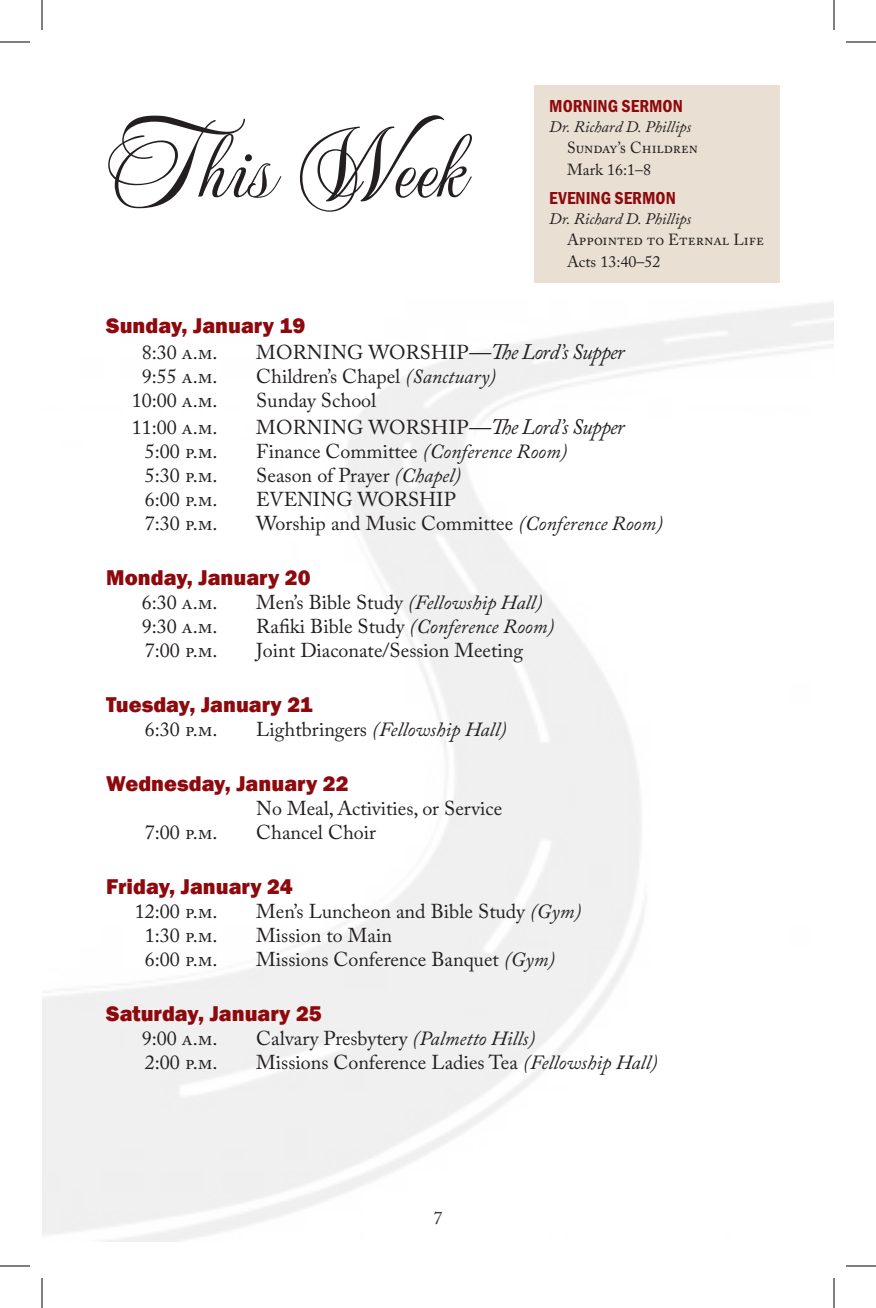
<style>
.page{position:relative;width:876px;height:1308px;background:#fff}
.page>*{position:absolute;margin:0;border:0;box-sizing:border-box;transform-origin:0 0}
.t1{font:96px "Mea Culpa";color:#231f20}
.t2{font:800 22px "Franklin Gothic";color:#8d090d}
.t3{font:italic 22px "Adobe Caslon Pro";letter-spacing:-.03em;color:#231f20}
.t4{font:20px "Adobe Caslon Pro";color:#231f20}
.t5{font:italic 20px "Adobe Caslon Pro";color:#231f20}
.t6{font:18px "Franklin Gothic URW Con Dem";color:#8d090d}
.t7{font:18px "Adobe Caslon Pro";color:#231f20}
.t8{font:16px/21.4px "Adobe Caslon Pro";color:#231f20}
.t9{font:italic 16px "Adobe Caslon Pro";color:#231f20}
.s1{font-style:normal;font-size:20px}
.s2{font-style:italic}
.s3{font-style:normal}
</style>
<div class="page">
<div style="left:535px;top:85px;width:245px;height:197px;background:#e9e0d3"></div>
<hr style="left:0;top:42px;width:30px;height:1px;background:#000">
<hr style="left:846px;top:42px;width:30px;height:1px;background:#000">
<hr style="left:0;top:1266px;width:30px;height:1px;background:#000">
<hr style="left:846px;top:1266px;width:30px;height:1px;background:#000">
<hr style="left:42px;top:0;width:1px;height:30px;background:#000">
<hr style="left:42px;top:1278px;width:1px;height:30px;background:#000">
<hr style="left:834px;top:0;width:1px;height:30px;background:#000">
<hr style="left:834px;top:1278px;width:1px;height:30px;background:#000">
<h1 class="t1" style="left:106px;top:108px;width:359px">This Week</h1>
<p class="t6" style="left:549px;top:94px;width:135px">MORNING SERMON</p>
<p class="t9" style="left:549px;top:117px;width:144px">Dr. Richard D. Phillips</p>
<p class="t8" style="left:567px;top:137px;width:132px">Sunday’s Children<br>Mark 16:1–8</p>
<p class="t6" style="left:549px;top:186px;width:128px">EVENING SERMON</p>
<p class="t9" style="left:549px;top:209px;width:144px">Dr. Richard D. Phillips</p>
<p class="t8" style="left:567px;top:229px;width:198px">Appointed to Eternal Life<br>Acts 13:40–52</p>
<p class="t2" style="left:106px;top:311px;width:200px">Sunday, January 19</p>
<p class="t4" style="left:142px;top:341px;width:77px">8:30 a.m.</p>
<p class="t3" style="left:256px;top:339px;width:370px"><span class="s1">MORNING WORSHIP</span>—The Lord’s Supper</p>
<p class="t4" style="left:142px;top:365px;width:77px">9:55 a.m.</p>
<p class="t4" style="left:256px;top:365px;width:241px">Children’s Chapel <span class="s2">(Sanctuary)</span></p>
<p class="t4" style="left:132px;top:389px;width:87px">10:00 a.m.</p>
<p class="t4" style="left:256px;top:389px;width:122px">Sunday School</p>
<p class="t4" style="left:132px;top:415px;width:87px">11:00 a.m.</p>
<p class="t3" style="left:256px;top:413px;width:370px"><span class="s1">MORNING WORSHIP</span>—The Lord’s Supper</p>
<p class="t4" style="left:145px;top:439px;width:74px">5:00 p.m.</p>
<p class="t4" style="left:256px;top:439px;width:313px">Finance Committee <span class="s2">(Conference Room)</span></p>
<p class="t4" style="left:145px;top:463px;width:74px">5:30 p.m.</p>
<p class="t4" style="left:256px;top:463px;width:206px">Season of Prayer <span class="s2">(Chapel)</span></p>
<p class="t4" style="left:145px;top:487px;width:74px">6:00 p.m.</p>
<p class="t4" style="left:256px;top:487px;width:201px">EVENING WORSHIP</p>
<p class="t4" style="left:145px;top:511px;width:74px">7:30 p.m.</p>
<p class="t4" style="left:256px;top:511px;width:408px">Worship and Music Committee <span class="s2">(Conference Room)</span></p>
<p class="t2" style="left:106px;top:563px;width:206px">Monday, January 20</p>
<p class="t4" style="left:142px;top:590px;width:77px">6:30 a.m.</p>
<p class="t5" style="left:256px;top:590px;width:288px"><span class="s3">Men’s Bible Study</span> (Fellowship Hall)</p>
<p class="t4" style="left:142px;top:614px;width:77px">9:30 a.m.</p>
<p class="t4" style="left:256px;top:614px;width:299px">Rafiki Bible Study <span class="s2">(Conference Room)</span></p>
<p class="t4" style="left:145px;top:638px;width:74px">7:00 p.m.</p>
<p class="t4" style="left:256px;top:638px;width:268px">Joint Diaconate/Session Meeting</p>
<p class="t2" style="left:106px;top:690px;width:208px">Tuesday, January 21</p>
<p class="t4" style="left:145px;top:717px;width:74px">6:30 p.m.</p>
<p class="t5" style="left:256px;top:717px;width:252px"><span class="s3">Lightbringers</span> (Fellowship Hall)</p>
<p class="t2" style="left:106px;top:769px;width:244px">Wednesday, January 22</p>
<p class="t4" style="left:256px;top:796px;width:247px">No Meal, Activities, or Service</p>
<p class="t4" style="left:145px;top:820px;width:74px">7:00 p.m.</p>
<p class="t4" style="left:256px;top:820px;width:121px">Chancel Choir</p>
<p class="t2" style="left:106px;top:872px;width:188px">Friday, January 24</p>
<p class="t4" style="left:135px;top:899px;width:84px">12:00 p.m.</p>
<p class="t4" style="left:256px;top:899px;width:326px">Men’s Luncheon and Bible Study <span class="s2">(Gym)</span></p>
<p class="t4" style="left:145px;top:923px;width:74px">1:30 p.m.</p>
<p class="t4" style="left:256px;top:923px;width:137px">Mission to Main</p>
<p class="t4" style="left:145px;top:947px;width:74px">6:00 p.m.</p>
<p class="t4" style="left:256px;top:947px;width:300px">Missions Conference Banquet <span class="s2">(Gym)</span></p>
<p class="t2" style="left:106px;top:999px;width:217px">Saturday, January 25</p>
<p class="t4" style="left:142px;top:1026px;width:77px">9:00 a.m.</p>
<p class="t4" style="left:256px;top:1026px;width:281px">Calvary Presbytery <span class="s2">(Palmetto Hills)</span></p>
<p class="t4" style="left:145px;top:1050px;width:74px">2:00 p.m.</p>
<p class="t4" style="left:256px;top:1050px;width:403px">Missions Conference Ladies Tea <span class="s2">(Fellowship Hall)</span></p>
<p class="t7" style="left:434px;top:1208px;width:10px">7</p>
</div>
